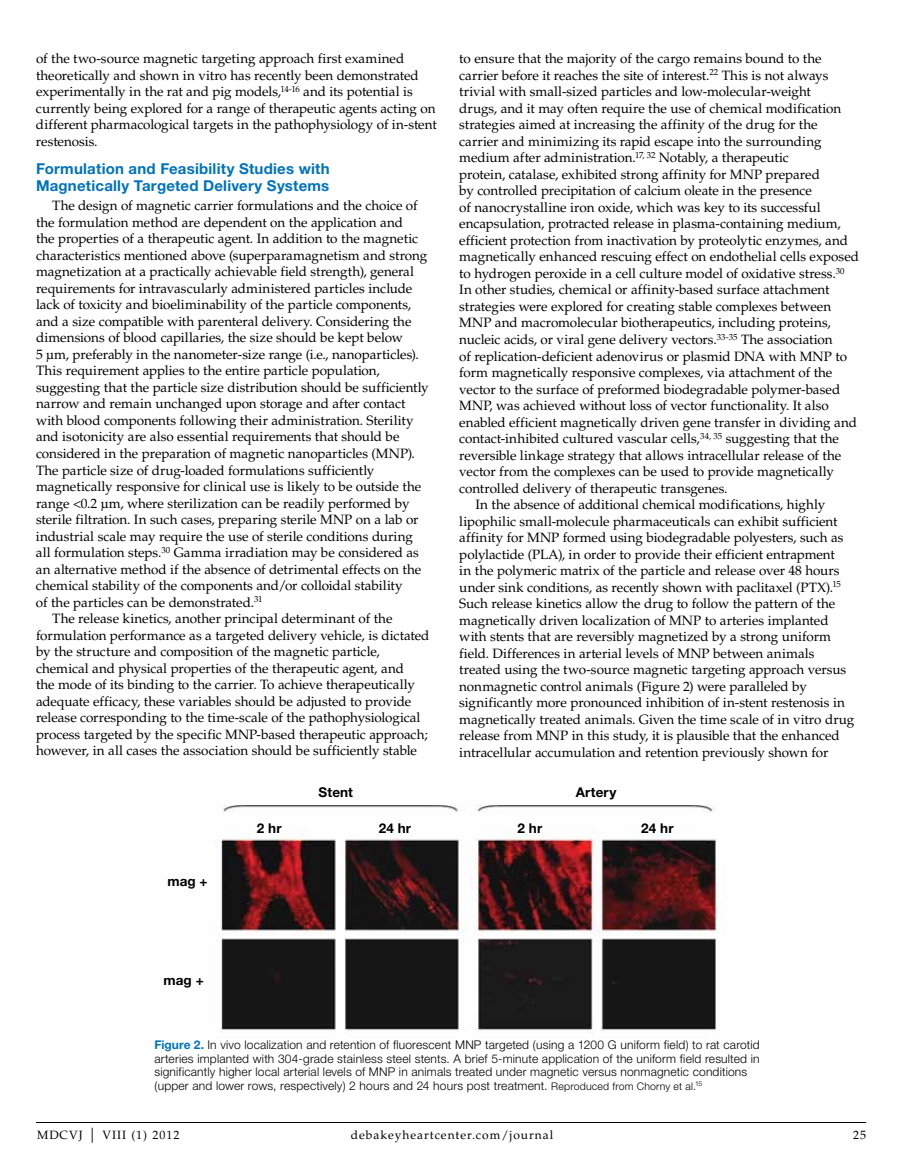
<style>
.page{position:relative;width:918px;height:1175px;background:#fff}
.page>*{position:absolute;margin:0;border:0;box-sizing:border-box;transform-origin:0 0}
.t1{font:700 15px/16.5px "Helvetica Neue";letter-spacing:.015em;color:#0072bc}
.t2{font:13.5px/16.5px "Palatino LT Std";letter-spacing:-.005em;color:#000}
.t3{font:700 13.5px "Helvetica Neue";letter-spacing:.01em;color:#000}
.t4{font:300 12px/13.5px "Helvetica Neue";letter-spacing:.015em;color:#000}
.t5{font:12px "Palatino LT Std";letter-spacing:.08em;color:#000}
.s1{font-weight:700;color:#0072bc}
.s2{font-size:10.5px}
.s3{font-size:15px}
</style>
<div class="page">
<hr style="left:36px;top:1122px;width:830px;height:1px;background:#000">
<img style="left:217px;top:804px;width:502px;height:227px">
<p class="t2" style="left:36px;top:51px;width:402px">of the two-source magnetic targeting approach first examined theoretically and shown in vitro has recently been demonstrated experimentally in the rat and pig models,<sup>14-16</sup> and its potential is currently being explored for a range of therapeutic agents acting on different pharmacological targets in the pathophysiology of in-stent restenosis.</p>
<p class="t1" style="left:36px;top:160px;width:295px">Formulation and Feasibility Studies with<br>Magnetically Targeted Delivery Systems</p>
<p class="t2" style="left:52px;top:198px;width:367px">The design of magnetic carrier formulations and the choice of</p>
<p class="t2" style="left:36px;top:214px;width:368px">the formulation method are dependent on the application and</p>
<p class="t2" style="left:36px;top:231px;width:384px">the properties of a therapeutic agent. In addition to the magnetic</p>
<p class="t2" style="left:36px;top:247px;width:393px">characteristics mentioned above (superparamagnetism and strong</p>
<p class="t2" style="left:36px;top:264px;width:380px">magnetization at a practically achievable field strength), general</p>
<p class="t2" style="left:36px;top:280px;width:378px">requirements for intravascularly administered particles include</p>
<p class="t2" style="left:36px;top:297px;width:377px">lack of toxicity and bioeliminability of the particle components,</p>
<p class="t2" style="left:36px;top:313px;width:377px">and a size compatible with parenteral delivery. Considering the</p>
<p class="t2" style="left:36px;top:330px;width:369px">dimensions of blood capillaries, the size should be kept below</p>
<p class="t2" style="left:36px;top:346px;width:384px">5 µm, preferably in the nanometer-size range (i.e., nanoparticles).</p>
<p class="t2" style="left:36px;top:363px;width:345px">This requirement applies to the entire particle population,</p>
<p class="t2" style="left:36px;top:379px;width:394px">suggesting that the particle size distribution should be sufficiently</p>
<p class="t2" style="left:36px;top:396px;width:371px">narrow and remain unchanged upon storage and after contact</p>
<p class="t2" style="left:36px;top:412px;width:379px">with blood components following their administration. Sterility</p>
<p class="t2" style="left:36px;top:429px;width:365px">and isotonicity are also essential requirements that should be</p>
<p class="t2" style="left:36px;top:445px;width:380px">considered in the preparation of magnetic nanoparticles (MNP).</p>
<p class="t2" style="left:36px;top:462px;width:340px">The particle size of drug-loaded formulations sufficiently</p>
<p class="t2" style="left:36px;top:478px;width:387px">magnetically responsive for clinical use is likely to be outside the</p>
<p class="t2" style="left:36px;top:495px;width:375px">range &lt;0.2 µm, where sterilization can be readily performed by</p>
<p class="t2" style="left:36px;top:511px;width:384px">sterile filtration. In such cases, preparing sterile MNP on a lab or</p>
<p class="t2" style="left:36px;top:528px;width:379px">industrial scale may require the use of sterile conditions during</p>
<p class="t2" style="left:36px;top:544px;width:385px">all formulation steps.<sup>30</sup> Gamma irradiation may be considered as</p>
<p class="t2" style="left:36px;top:561px;width:387px">an alternative method if the absence of detrimental effects on the</p>
<p class="t2" style="left:36px;top:577px;width:368px">chemical stability of the components and/or colloidal stability</p>
<p class="t2" style="left:36px;top:594px;width:228px">of the particles can be demonstrated.<sup>31</sup></p>
<p class="t2" style="left:52px;top:610px;width:342px">The release kinetics, another principal determinant of the</p>
<p class="t2" style="left:36px;top:627px;width:395px">formulation performance as a targeted delivery vehicle, is dictated</p>
<p class="t2" style="left:36px;top:643px;width:345px">by the structure and composition of the magnetic particle,</p>
<p class="t2" style="left:36px;top:660px;width:369px">chemical and physical properties of the therapeutic agent, and</p>
<p class="t2" style="left:36px;top:676px;width:380px">the mode of its binding to the carrier. To achieve therapeutically</p>
<p class="t2" style="left:36px;top:693px;width:377px">adequate efficacy, these variables should be adjusted to provide</p>
<p class="t2" style="left:36px;top:709px;width:386px">release corresponding to the time-scale of the pathophysiological</p>
<p class="t2" style="left:36px;top:726px;width:393px">process targeted by the specific MNP-based therapeutic approach;</p>
<p class="t2" style="left:36px;top:742px;width:382px">however, in all cases the association should be sufficiently stable</p>
<p class="t2" style="left:459px;top:51px;width:401px">to ensure that the majority of the cargo remains bound to the carrier before it reaches the site of interest.<sup>22</sup> This is not always trivial with small-sized particles and low-molecular-weight<br>drugs, and it may often require the use of chemical modification strategies aimed at increasing the affinity of the drug for the carrier and minimizing its rapid escape into the surrounding medium after administration.<sup>17,</sup> <sup>32</sup> Notably, a therapeutic<br>protein, catalase, exhibited strong affinity for MNP prepared<br>by controlled precipitation of calcium oleate in the presence<br>of nanocrystalline iron oxide, which was key to its successful encapsulation, protracted release in plasma-containing medium, efficient protection from inactivation by proteolytic enzymes, and magnetically enhanced rescuing effect on endothelial cells exposed to hydrogen peroxide in a cell culture model of oxidative stress.<sup>30<br></sup>In other studies, chemical or affinity-based surface attachment strategies were explored for creating stable complexes between MNP and macromolecular biotherapeutics, including proteins, nucleic acids, or viral gene delivery vectors.<sup>33-35</sup> The association<br>of replication-deficient adenovirus or plasmid DNA</p>
<p class="t2" style="left:769px;top:348px;width:80px">with MNP to</p>
<p class="t2" style="left:459px;top:364px;width:375px">form magnetically responsive complexes, via attachment of the</p>
<p class="t2" style="left:459px;top:381px;width:382px">vector to the surface of preformed biodegradable polymer-based</p>
<p class="t2" style="left:459px;top:397px;width:371px">MNP, was achieved without loss of vector functionality. It also</p>
<p class="t2" style="left:459px;top:414px;width:399px">enabled efficient magnetically driven gene transfer in dividing and</p>
<p class="t2" style="left:459px;top:430px;width:381px">contact-inhibited cultured vascular cells,<sup>34,</sup> <sup>35</sup> suggesting that the</p>
<p class="t2" style="left:459px;top:447px;width:384px">reversible linkage strategy that allows intracellular release of the</p>
<p class="t2" style="left:459px;top:463px;width:376px">vector from the complexes can be used to provide magnetically</p>
<p class="t2" style="left:459px;top:480px;width:270px">controlled delivery of therapeutic transgenes.</p>
<p class="t2" style="left:476px;top:496px;width:351px">In the absence of additional chemical modifications, highly</p>
<p class="t2" style="left:459px;top:513px;width:380px">lipophilic small-molecule pharmaceuticals can exhibit sufficient</p>
<p class="t2" style="left:459px;top:529px;width:386px">affinity for MNP formed using biodegradable polyesters, such as</p>
<p class="t2" style="left:459px;top:546px;width:377px">polylactide (PLA), in order to provide their efficient entrapment</p>
<p class="t2" style="left:459px;top:562px;width:382px">in the polymeric matrix of the particle and release over 48 hours</p>
<p class="t2" style="left:459px;top:579px;width:383px">under sink conditions, as recently shown with paclitaxel (PTX).<sup>15</sup></p>
<p class="t2" style="left:459px;top:595px;width:377px">Such release kinetics allow the drug to follow the pattern of the</p>
<p class="t2" style="left:459px;top:612px;width:371px">magnetically driven localization of MNP to arteries implanted</p>
<p class="t2" style="left:459px;top:628px;width:373px">with stents that are reversibly magnetized by a strong uniform</p>
<p class="t2" style="left:459px;top:645px;width:357px">field. Differences in arterial levels of MNP between animals</p>
<p class="t2" style="left:459px;top:661px;width:389px">treated using the two-source magnetic targeting approach versus</p>
<p class="t2" style="left:459px;top:678px;width:349px">nonmagnetic control animals (Figure 2) were paralleled by</p>
<p class="t2" style="left:459px;top:694px;width:387px">significantly more pronounced inhibition of in-stent restenosis in</p>
<p class="t2" style="left:459px;top:711px;width:397px">magnetically treated animals. Given the time scale of in vitro drug</p>
<p class="t2" style="left:459px;top:727px;width:382px">release from MNP in this study, it is plausible that the enhanced</p>
<p class="t2" style="left:459px;top:744px;width:371px">intracellular accumulation and retention previously shown for</p>
<p class="t3" style="left:319px;top:784px;width:36px">Stent</p>
<p class="t3" style="left:576px;top:784px;width:42px">Artery</p>
<p class="t3" style="left:167px;top:872px;width:42px">mag +</p>
<p class="t3" style="left:163px;top:971px;width:42px">mag +</p>
<p class="t3" style="left:257px;top:820px;width:26px">2 hr</p>
<p class="t3" style="left:379px;top:820px;width:34px">24 hr</p>
<p class="t3" style="left:518px;top:820px;width:26px">2 hr</p>
<p class="t3" style="left:641px;top:820px;width:34px">24 hr</p>
<p class="t4" style="left:154px;top:1037px;width:607px"><span class="s1">Figure 2.</span> In vivo localization and retention of fluorescent MNP targeted (using a 1200 G uniform field) to rat carotid arteries implanted with 304-grade stainless steel stents. A brief 5-minute application of the uniform field resulted in significantly higher local arterial levels of MNP in animals treated under magnetic versus nonmagnetic conditions (upper and lower rows, respectively) 2 hours and 24 hours post treatment. <span class="s2">Reproduced from Chorny et al.</span><sup>15</sup></p>
<p class="t5" style="left:37px;top:1127px;width:73px">MDCVJ <span class="s3">|</span> VIII</p>
<p class="t5" style="left:131px;top:1127px;width:50px">(1) 2012</p>
<p class="t5" style="left:351px;top:1127px;width:204px">debakeyheartcenter.com/journal</p>
<p class="t5" style="left:853px;top:1127px;width:14px">25</p>
</div>
